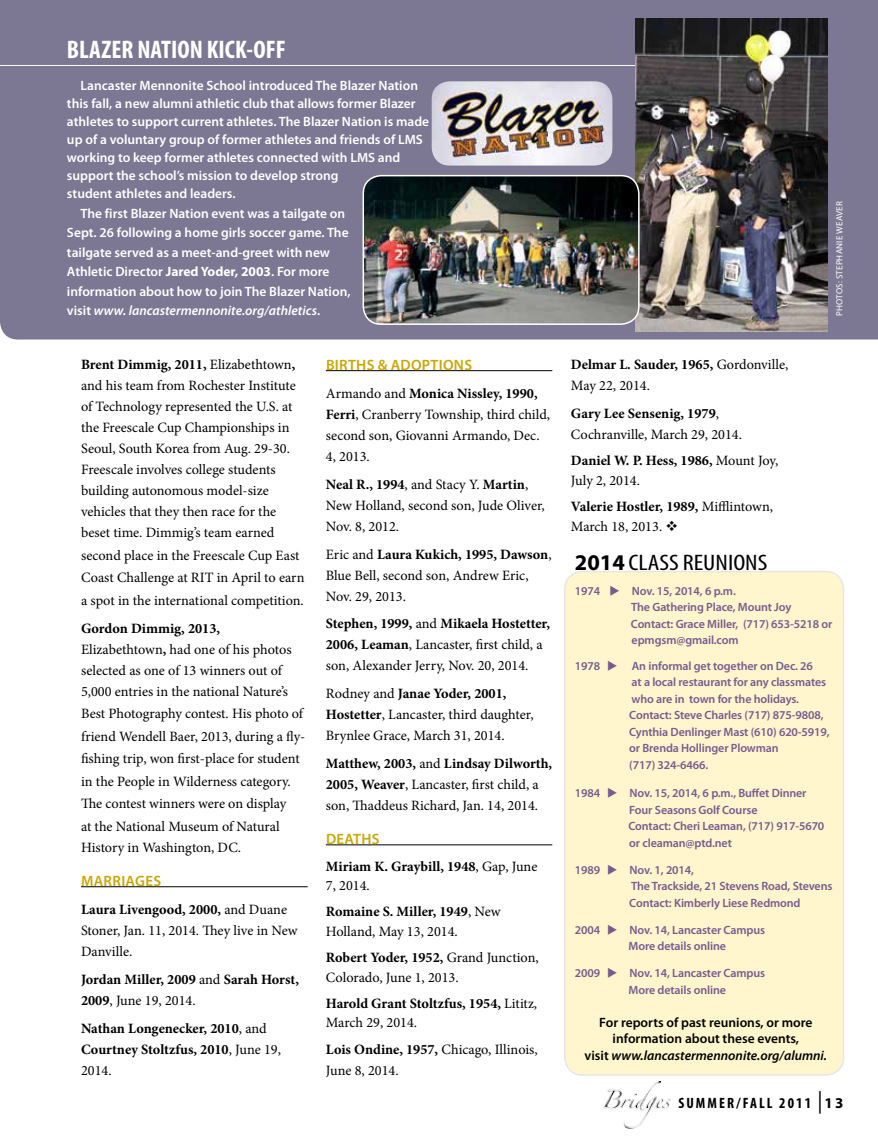
<style>
.page{position:relative;width:878px;height:1148px;background:#fff}
.page>*{position:absolute;margin:0;border:0;box-sizing:border-box;transform-origin:0 0}
.t1{font:700 condensed 25.5px "Myriad Pro";color:#fff}
.t2{font:condensed 22.5px "Myriad Pro";color:#000;scale:1.19 1}
.t3{font:600 15px "Myriad Pro";letter-spacing:.02em;color:#c9a705}
.t4{font:700 condensed 15px "Myriad Pro";letter-spacing:.14em;color:#000}
.t5{font:14.25px/21px "Minion Pro";color:#000}
.t6{font:700 14.25px/21px "Minion Pro";color:#000}
.t7{font:600 13.5px/18px "Myriad Pro";color:#fff}
.t8{font:600 13.5px/16.5px "Myriad Pro";color:#000;text-align:center}
.t9{font:600 12px/16.5px "Myriad Pro";letter-spacing:-.01em;color:#795b8f}
.t10{font:9px "Myriad Pro";letter-spacing:.02em;color:#fff}
.s1{font-weight:700}
.s2{font-style:italic}
.s3{font-weight:400}
.s4{font-weight:700;font-stretch:normal}
.s5{font-weight:400;font-size:22.5px}
.s6{font-stretch:normal}
</style>
<div class="page">
<div style="left:0;top:0;width:878px;height:339px;background:#7c7792"></div>
<div style="left:0;top:0;width:100px;height:316px;background:#7c7792"></div>
<hr style="left:0;top:65px;width:796px;height:1px;background:#fff">
<hr style="left:81px;top:886px;width:226px;height:1px;background:#000">
<hr style="left:326px;top:370px;width:226px;height:1px;background:#000">
<hr style="left:326px;top:844px;width:226px;height:1px;background:#000">
<img style="left:635px;top:19px;width:192px;height:312px">
<img style="left:363px;top:176px;width:275px;height:148px">
<div style="left:362px;top:175px;width:277px;height:150px;border:2px solid #fff;border-radius:18px"></div>
<img style="left:431px;top:81px;width:181px;height:85px">
<div style="left:565px;top:571px;width:278px;height:504px;background:#fff6cd;border-radius:18px"></div>
<div style="left:564px;top:571px;width:280px;height:504px;border:2px solid #808285;border-radius:18px"></div>
<img style="left:603px;top:1081px;width:68px;height:48px">
<h1 class="t1" style="left:67px;top:33px;width:220px">BLAZER NATION KICK-OFF</h1>
<p class="t7" style="left:67px;top:76px;width:364px;text-indent:14px">Lancaster Mennonite School introduced The Blazer Nation this fall, a new alumni athletic club that allows former Blazer athletes to support current athletes. The Blazer Nation is made up of a voluntary group of former athletes and friends of LMS working to keep former athletes connected with LMS and support the school’s mission to develop strong<br>student athletes and leaders.</p>
<p class="t7" style="left:67px;top:203px;width:285px;line-height:19.5px;text-indent:14px">The first Blazer Nation event was a tailgate on Sept. 26 following a home girls soccer game. The tailgate served as a meet-and-greet with new Athletic Director <span class="s1">Jared Yoder, 2003</span>. For more information about how to join The Blazer Nation, visit <span class="s2">www. lancastermennonite.org/athletics</span>.</p>
<p class="t5" style="left:81px;top:354px;width:216px"><span class="s1">Brent Dimmig, 2011,</span> Elizabethtown<span class="s1">, </span>and his team from Rochester Institute of Technology represented the U.S. at the Freescale Cup Championships in Seoul, South Korea from Aug. 29-30.<br>Freescale involves college students building autonomous model-size vehicles that they then race for the beset time. Dimmig’s team earned</p>
<p class="t5" style="left:81px;top:544px;width:225px;line-height:22.5px">second place in the Freescale Cup East<br>Coast Challenge at RIT in April to earn a spot in the international competition.</p>
<p class="t5" style="left:81px;top:617px;width:212px"><span class="s1">Gordon Dimmig, 2013,<br></span>Elizabethtown<span class="s1">,</span> had one of his photos selected as one of 13 winners out of<br>5,000 entries in the national Nature’s</p>
<p class="t5" style="left:81px;top:702px;width:226px;line-height:22.5px">Best Photography contest. His photo of friend Wendell Baer, 2013, during a fly&shy;fishing trip, won first-place for student in the People in Wilderness category.<br>The contest winners were on display<br>at the National Museum of Natural</p>
<p class="t5" style="left:81px;top:837px;width:161px">History in Washington, DC.</p>
<p class="t3" style="left:81px;top:871px;width:82px">MARRIAGES</p>
<p class="t5" style="left:81px;top:899px;width:218px"><span class="s1">Laura Livengood, 2000,</span> and Duane<br>Stoner, Jan. 11, 2014. They live in New<br>Danville.</p>
<p class="t6" style="left:81px;top:968px;width:219px">Jordan Miller, 2009 <span class="s3">and</span> Sarah Horst,<br>2009<span class="s3">, June 19, 2014.</span></p>
<p class="t6" style="left:81px;top:1017px;width:201px">Nathan Longenecker, 2010<span class="s3">, and<br></span>Courtney Stoltzfus, 2010<span class="s3">, June 19,<br>2014.</span></p>
<p class="t3" style="left:326px;top:355px;width:148px">BIRTHS &amp; ADOPTIONS</p>
<p class="t5" style="left:326px;top:383px;width:226px">Armando and <span class="s1">Monica Nissley, 1990,<br>Ferri</span>, Cranberry Township, third child, second son, Giovanni Armando, Dec.<br>4, 2013.</p>
<p class="t5" style="left:326px;top:474px;width:220px"><span class="s1">Neal R., 1994</span>, and Stacy Y. <span class="s1">Martin</span>,<br>New Holland, second son, Jude Oliver,<br>Nov. 8, 2012.</p>
<p class="t5" style="left:326px;top:543px;width:227px">Eric and <span class="s1">Laura Kukich, 1995, Dawson</span>,<br>Blue Bell, second son, Andrew Eric,<br>Nov. 29, 2013.</p>
<p class="t5" style="left:326px;top:613px;width:226px"><span class="s1">Stephen, 1999,</span> and <span class="s1">Mikaela Hostetter,<br>2006, Leaman</span>, Lancaster, first child, a son, Alexander Jerry, Nov. 20, 2014.</p>
<p class="t5" style="left:326px;top:683px;width:209px">Rodney and <span class="s1">Janae Yoder, 2001,<br>Hostetter</span>, Lancaster, third daughter,<br>Brynlee Grace, March 31, 2014.</p>
<p class="t5" style="left:326px;top:753px;width:228px"><span class="s1">Matthew, 2003,</span> and <span class="s1">Lindsay Dilworth,<br>2005, Weaver</span>, Lancaster, first child, a son, Thaddeus Richard, Jan. 14, 2014.</p>
<p class="t3" style="left:326px;top:830px;width:55px">DEATHS</p>
<p class="t6" style="left:326px;top:856px;width:213px;line-height:19.5px">Miriam K. Graybill, 1948<span class="s3">, Gap, June<br>7, 2014.</span></p>
<p class="t5" style="left:326px;top:902px;width:176px;line-height:19.5px"><span class="s1">Romaine S. Miller, 1949</span>, New<br>Holland, May 13, 2014.</p>
<p class="t5" style="left:326px;top:948px;width:214px;line-height:19.5px"><span class="s1">Robert Yoder, 1952,</span> Grand Junction,<br>Colorado, June 1, 2013.</p>
<p class="t6" style="left:326px;top:993px;width:213px;line-height:19.5px">Harold Grant Stoltzfus, 1954, <span class="s3">Lititz,<br>March 29, 2014.</span></p>
<p class="t5" style="left:326px;top:1038px;width:213px"><span class="s1">Lois Ondine, 1957,</span> Chicago, Illinois,<br>June 8, 2014.</p>
<p class="t5" style="left:571px;top:354px;width:219px"><span class="s1">Delmar L. Sauder, 1965,</span> Gordonville,<br>May 22, 2014.</p>
<p class="t5" style="left:571px;top:403px;width:173px"><span class="s1">Gary Lee Sensenig, 1979</span>,<br>Cochranville, March 29, 2014.</p>
<p class="t6" style="left:571px;top:451px;width:209px;line-height:19.5px">Daniel W. P. Hess, 1986, <span class="s3">Mount Joy,<br>July 2, 2014.</span></p>
<p class="t5" style="left:571px;top:497px;width:204px;line-height:19.5px"><span class="s1">Valerie Hostler, 1989,</span> Mifflintown,<br>March 18, 2013. ❖</p>
<p class="t10" style="left:833px;top:316px;width:117px;rotate:-90deg">PHOTOS: STEPHANIE WEAVER</p>
<h2 class="t2" style="left:575px;top:549px;width:163px"><span class="s4">2014</span> CLASS REUNIONS</h2>
<p class="t9" style="left:631px;top:582px;width:203px;text-indent:-56px">1974 ◆ Nov. 15, 2014, 6 p.m.<br>The Gathering Place, Mount Joy<br>Contact: Grace Miller, (717) 653-5218 or epmgsm@gmail.com</p>
<p class="t9" style="left:629px;top:657px;width:202px;text-indent:-54px">1978 ◆ An informal get together on Dec. 26<br>at a local restaurant for any classmates who are in town for the holidays.<br>Contact: Steve Charles (717) 875-9808, Cynthia Denlinger Mast (610) 620-5919, or Brenda Hollinger Plowman<br>(717) 324-6466.</p>
<p class="t9" style="left:628px;top:784px;width:197px;text-indent:-54px">1984 ◆ Nov. 15, 2014, 6 p.m., Buffet Dinner<br>Four Seasons Golf Course<br>Contact: Cheri Leaman, (717) 917-5670 or cleaman@ptd.net</p>
<p class="t9" style="left:629px;top:861px;width:205px;text-indent:-54px">1989 ◆ Nov. 1, 2014,<br>The Trackside, 21 Stevens Road, Stevens<br>Contact: Kimberly Liese Redmond</p>
<p class="t9" style="left:628px;top:921px;width:138px;text-indent:-54px">2004 ◆ Nov. 14, Lancaster Campus<br>More details online</p>
<p class="t9" style="left:628px;top:964px;width:138px;text-indent:-54px">2009 ◆ Nov. 14, Lancaster Campus<br>More details online</p>
<p class="t8" style="left:584px;top:1013px;width:244px">For reports of past reunions, or more information about these events,<br>visit <span class="s2">www.lancastermennonite.org/alumni.</span></p>
<p class="t4" style="left:678px;top:1093px;width:166px">SUMMER/FALL 2011 <span class="s5">|</span><span class="s6">13</span></p>
</div>
